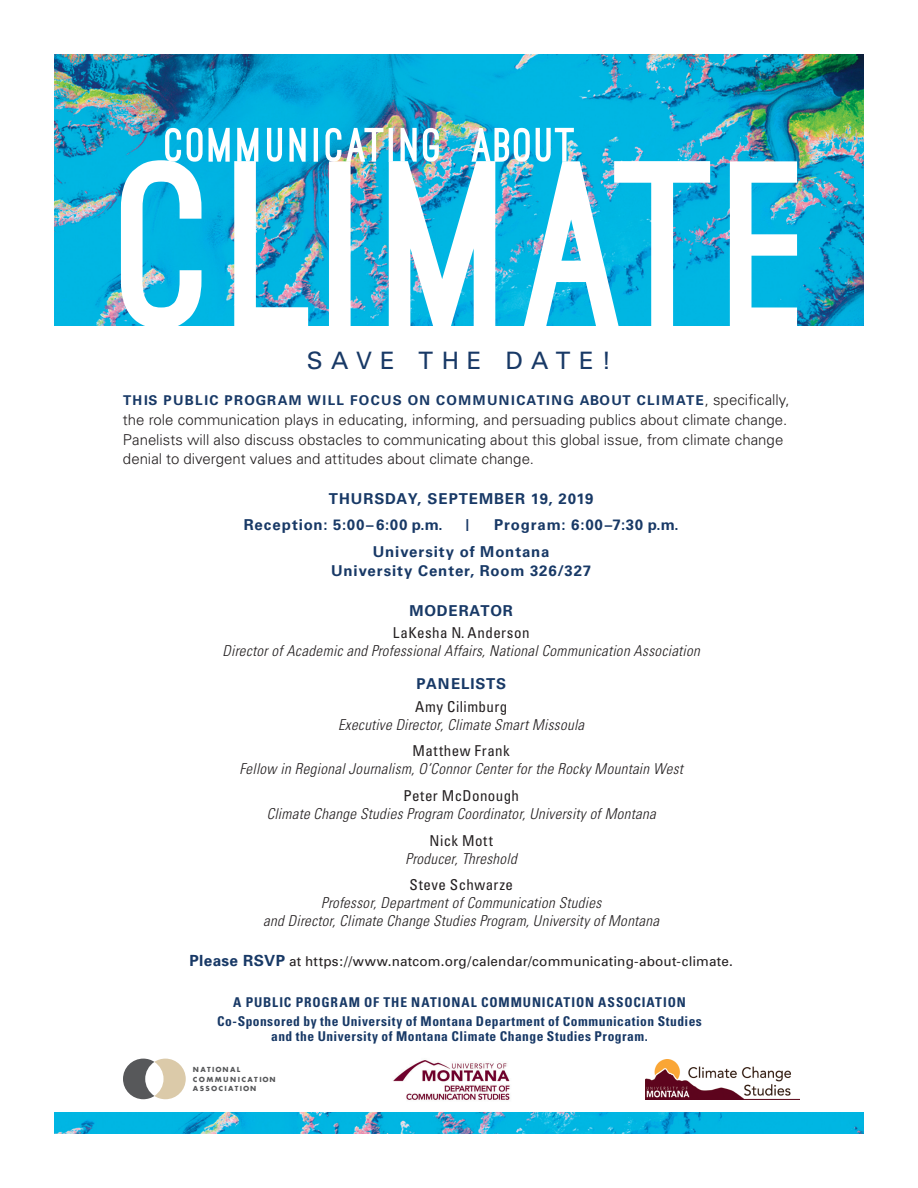
<style>
.page{position:relative;width:918px;height:1188px;background:#fff}
.page>*{position:absolute;margin:0;border:0;box-sizing:border-box;transform-origin:0 0}
.t1{font:24px "Univers";letter-spacing:.34em;color:#183966}
.t2{font:16.5px "Univers";color:#183966}
.t3{font:italic 300 condensed 15px/18px "Univers";letter-spacing:.02em;color:#231f20;text-align:center}
.t4{font:300 15px/19.8px "Univers";color:#231f20}
.t5{font:700 15px/26.2px "Univers LT Std";letter-spacing:.055em;color:#183966}
.t6{font:condensed 15px "Univers";letter-spacing:.03em;color:#231f20}
.t7{font:700 condensed 13.5px/19.4px "Univers LT Std";letter-spacing:.04em;color:#183966;text-align:center}
.t8{font:13.5px "Univers";letter-spacing:.015em;color:#231f20}
.t9{font:700 13.5px "Univers";letter-spacing:.1em;color:#183966}
.t10{font:700 7.65px/9.4px "Futura T";letter-spacing:.18em;color:#57585a}
.s1{font-weight:300;font-size:15px;color:#231f20}
.s2{font-weight:700;font-size:15.3px;color:#183966}
</style>
<div class="page">
<img style="left:393px;top:1060px;width:117px;height:40px">
<svg style="left:123px;top:1059px;width:63px;height:40px"></svg>
<img style="left:645px;top:1059px;width:155px;height:40px">
<img style="left:54px;top:1112px;width:810px;height:22px">
<img style="left:54px;top:54px;width:810px;height:271px">
<img style="left:165px;top:128px;width:409px;height:32px">
<svg style="left:121px;top:160px;width:676px;height:166px"></svg>
<h1 class="t1" style="left:307px;top:347px;width:306px">SAVE THE DATE!</h1>
<p class="t9" style="left:123px;top:392px;width:668px">THIS PUBLIC PROGRAM WILL FOCUS ON COMMUNICATING ABOUT CLIMATE<span class="s1">, specifically,</span></p>
<p class="t4" style="left:123px;top:410px;width:666px">the role communication plays in educating, informing, and persuading publics about climate change.<br>Panelists will also discuss obstacles to communicating about this global issue, from climate change denial to divergent values and attitudes about climate change.</p>
<p class="t5" style="left:244px;top:486px;width:351px;text-indent:85px">THURSDAY, SEPTEMBER 19, 2019<br>Reception: 5:00–6:00 p.m.</p>
<p class="t2" style="left:465px;top:516px;width:6px">I</p>
<p class="t5" style="left:373px;top:512px;width:307px;text-indent:121px">Program: 6:00–7:30 p.m.<br>University of Montana</p>
<p class="t5" style="left:331px;top:558px;width:261px">University Center, Room 326/327</p>
<p class="t5" style="left:410px;top:598px;width:105px">MODERATOR</p>
<p class="t6" style="left:393px;top:623px;width:138px">LaKesha N. Anderson</p>
<p class="t3" style="left:223px;top:642px;width:479px">Director of Academic and Professional Affairs, National Communication Association</p>
<p class="t5" style="left:416px;top:671px;width:91px">PANELISTS</p>
<p class="t6" style="left:415px;top:697px;width:94px">Amy Cilimburg</p>
<p class="t3" style="left:338px;top:715px;width:248px">Executive Director, Climate Smart Missoula</p>
<p class="t6" style="left:413px;top:741px;width:99px">Matthew Frank</p>
<p class="t3" style="left:240px;top:760px;width:445px">Fellow in Regional Journalism, O’Connor Center for the Rocky Mountain West</p>
<p class="t6" style="left:403px;top:786px;width:117px">Peter McDonough</p>
<p class="t3" style="left:267px;top:805px;width:391px">Climate Change Studies Program Coordinator, University of Montana</p>
<p class="t6" style="left:430px;top:831px;width:65px">Nick Mott</p>
<p class="t3" style="left:406px;top:849px;width:113px">Producer, Threshold</p>
<p class="t6" style="left:409px;top:875px;width:105px">Steve Schwarze</p>
<p class="t3" style="left:263px;top:894px;width:398px">Professor, Department of Communication Studies<br>and Director, Climate Change Studies Program, University of Montana</p>
<p class="t8" style="left:190px;top:954px;width:545px"><span class="s2">Please RSVP</span> at https://www.natcom.org/calendar/communicating-about-climate.</p>
<p class="t7" style="left:217px;top:992px;width:486px">A PUBLIC PROGRAM OF THE NATIONAL COMMUNICATION ASSOCIATION<br>Co-Sponsored by the University of Montana Department of Communication Studies</p>
<p class="t7" style="left:271px;top:1026px;width:378px">and the University of Montana Climate Change Studies Program.</p>
<p class="t10" style="left:193px;top:1065px;width:84px">NATIONAL<br>COMMUNICATION<br>ASSOCIATION</p>
</div>
